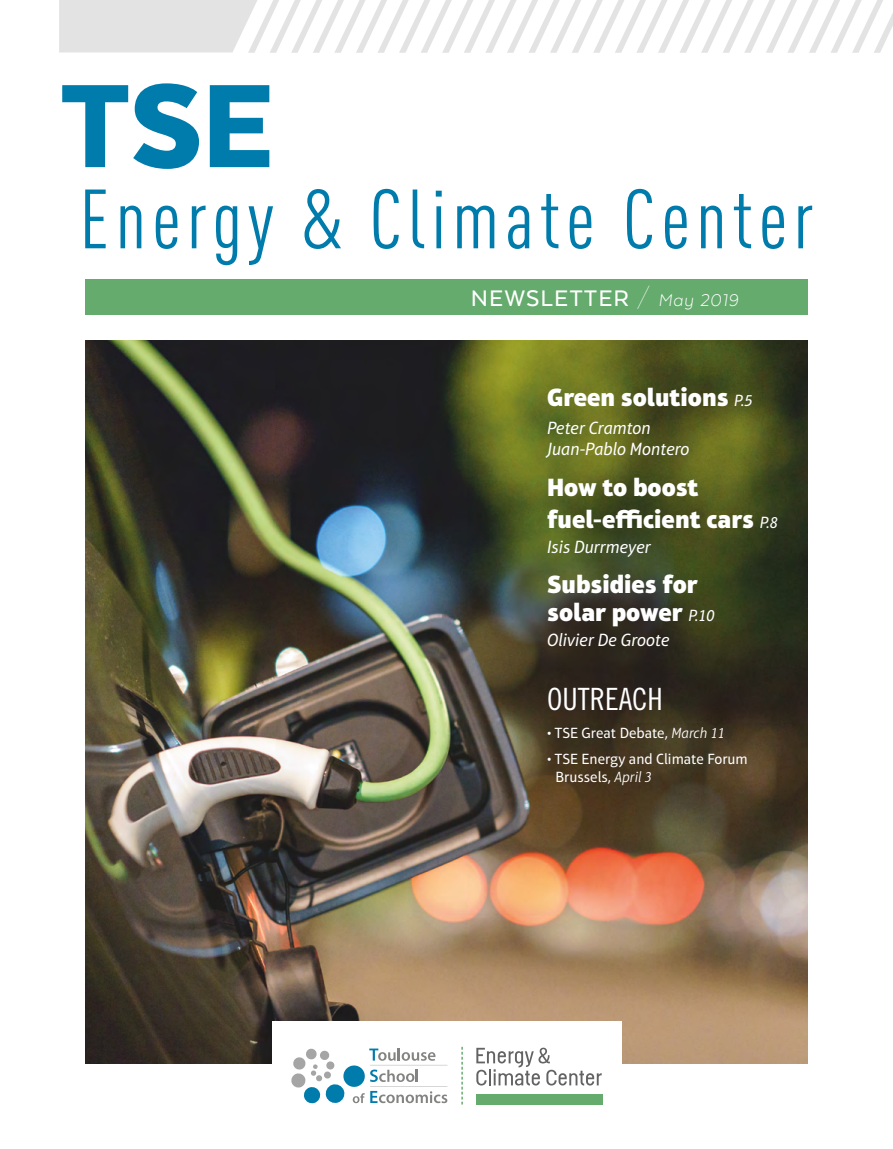
<style>
.page{position:relative;width:893px;height:1149px;background:#fff}
.page>*{position:absolute;margin:0;border:0;box-sizing:border-box;transform-origin:0 0}
.t1{font:900 136.5px "Texta";color:#007cac}
.t2{font:82.5px "DIN Cond";letter-spacing:.07em;color:#007cac}
.t3{font:30.6px "Trade Gothic LT Std Cn 18";color:#fff}
.t4{font:500 25.95px "Texta";letter-spacing:.04em;color:#fff}
.t5{font:900 25.35px/32.2px "Aptifer Sans LT Pro";color:#fff}
.t6{font:italic 18px/21px "Aptifer Sans LT Pro";color:#fff}
.t7{font:15px/18px "Aptifer Sans LT Pro";color:#fff}
.s1{font-weight:100}
.s2{font-weight:300;font-style:italic;font-size:19.5px}
.s3{font-weight:400;font-style:italic;font-size:16.5px}
.s4{font-weight:300;font-style:italic}
</style>
<div class="page">
<img style="left:85px;top:340px;width:723px;height:723px">
<div style="left:85px;top:280px;width:723px;height:35px;background:#64ab6d"></div>
<svg style="left:59px;top:0;width:834px;height:53px"></svg>
<div style="left:272px;top:1020px;width:349px;height:90px;background:#fff"></div>
<svg style="left:476px;top:1047px;width:126px;height:38px"></svg>
<div style="left:476px;top:1093px;width:127px;height:11px;background:#64ab6d"></div>
<svg style="left:291px;top:1048px;width:156px;height:55px"></svg>
<svg style="left:461px;top:1046px;width:2px;height:58px"></svg>
<h1 class="t1" style="left:59px;top:55px;width:216px">TSE</h1>
<h2 class="t2" style="left:80px;top:171px;width:735px">Energy &amp; Climate Center</h2>
<p class="t4" style="left:471px;top:284px;width:269px">NEWSLETTER <span class="s1">/</span> <span class="s2">May 2019</span></p>
<p class="t5" style="left:547px;top:381px;width:207px">Green solutions <span class="s3">P.5</span></p>
<p class="t6" style="left:547px;top:417px;width:144px">Peter Cramton<br>Juan-Pablo Montero</p>
<p class="t5" style="left:547px;top:470px;width:232px">How to boost fuel-efficient cars <span class="s3">P.8</span></p>
<p class="t6" style="left:547px;top:536px;width:105px">Isis Durrmeyer</p>
<p class="t5" style="left:547px;top:569px;width:169px;line-height:28px">Subsidies for solar power <span class="s3">P.10</span></p>
<p class="t6" style="left:547px;top:629px;width:124px">Olivier De Groote</p>
<p class="t3" style="left:547px;top:681px;width:117px">OUTREACH</p>
<p class="t7" style="left:547px;top:724px;width:179px">• TSE Great Debate, <span class="s4">March 11</span></p>
<p class="t7" style="left:556px;top:749px;width:194px;text-indent:-9px">• TSE Energy and Climate Forum<br>Brussels, <span class="s4">April 3</span></p>
</div>
